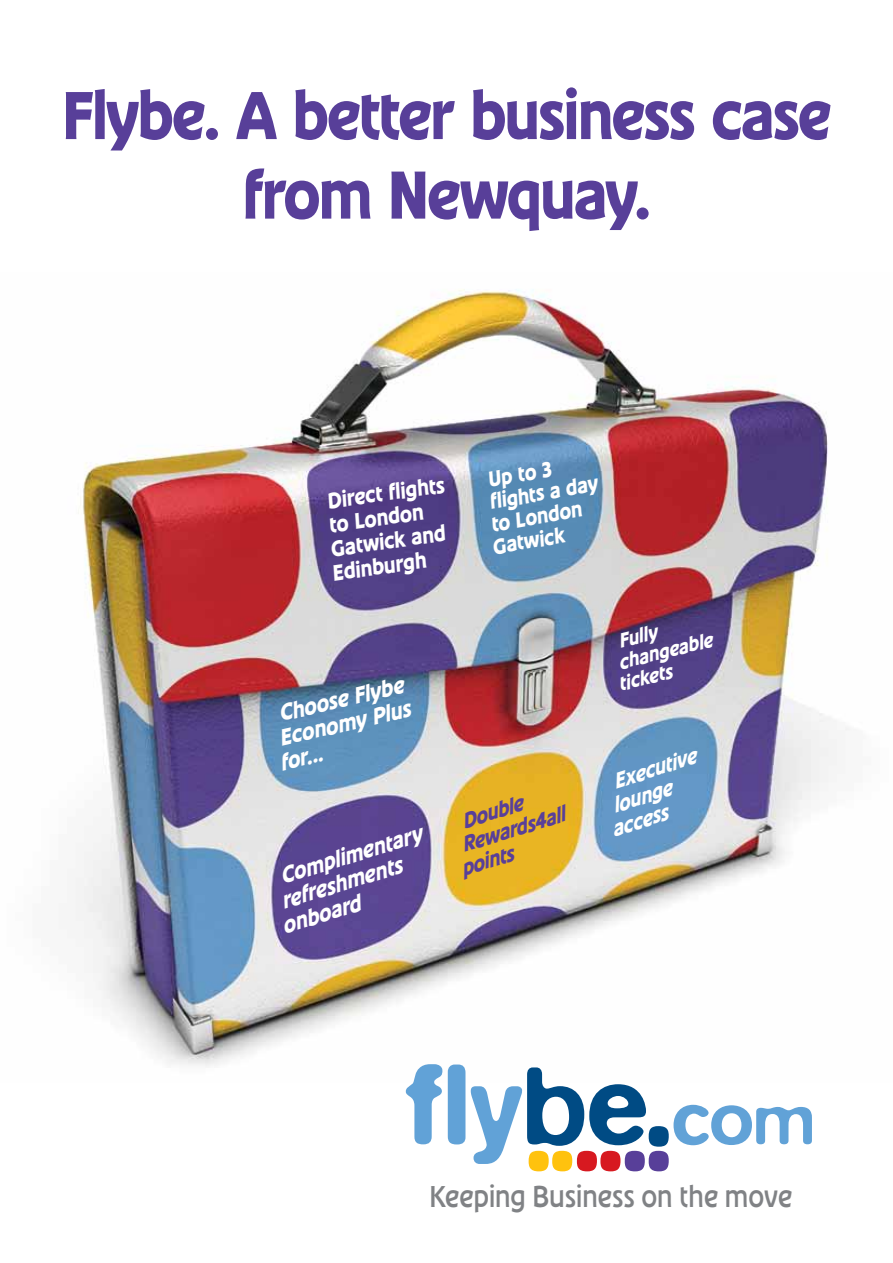
<style>
.page{position:relative;width:893px;height:1263px;background:#fff}
.page>*{position:absolute;margin:0;border:0;box-sizing:border-box;transform-origin:0 0}
.t1{font:70.5px/79.5px "Conference FL";letter-spacing:-.03em;color:#583f99;text-align:center}
.t2{font:300 31.35px "Conference FL";color:#808285}
.t3{font:italic 24px/24px "Conference FL";color:#fff}
.t4{font:23.25px/24px "Conference FL";color:#fff}
.t5{font:22.5px/22.5px "Conference FL";color:#fff}
.t6{font:italic 22.5px "Conference FL";color:#583f99}
.t7{font:italic 22.5px "Conference FL";color:#fff}
.t8{font:italic 21px/21px "Conference FL";color:#fff}
</style>
<div class="page">
<img style="left:75px;top:289px;width:775px;height:778px">
<svg style="left:673px;top:1105px;width:139px;height:40px"></svg>
<svg style="left:406px;top:1064px;width:240px;height:100px"></svg>
<div style="left:529px;top:1151px;width:20px;height:20px;background:#ffc20e;border-radius:50%"></div>
<div style="left:552px;top:1151px;width:20px;height:20px;background:#ffc20e;border-radius:50%"></div>
<div style="left:577px;top:1151px;width:20px;height:20px;background:#d71920;border-radius:50%"></div>
<div style="left:600px;top:1151px;width:20px;height:20px;background:#d71920;border-radius:50%"></div>
<div style="left:625px;top:1151px;width:20px;height:20px;background:#583f99;border-radius:50%"></div>
<div style="left:649px;top:1151px;width:20px;height:20px;background:#583f99;border-radius:50%"></div>
<div style="left:649px;top:1126px;width:20px;height:21px;background:#004b84;border-radius:50%"></div>
<h1 class="t1" style="left:62px;top:77px;width:771px">Flybe. A better business case from Newquay.</h1>
<p class="t4" style="left:321px;top:490px;width:124px;rotate:-8deg">Direct flights to London<br>Gatwick and<br>Edinburgh</p>
<p class="t3" style="left:267px;top:705px;width:141px;text-align:justify;text-indent:10px;rotate:-13deg">Choose Flybe Economy Plus for...</p>
<p class="t3" style="left:265px;top:869px;width:161px;text-indent:13px;rotate:-17deg">Complimentary refreshments onboard</p>
<p class="t5" style="left:479px;top:470px;width:116px;text-indent:7px;rotate:-10deg">Up to 3 flights a day to London<br>Gatwick</p>
<p class="t6" style="left:458px;top:810px;width:64px;rotate:-17deg">Double</p>
<p class="t6" style="left:458px;top:833px;width:109px;rotate:-17deg">Rewards4all</p>
<p class="t6" style="left:458px;top:857px;width:55px;rotate:-17deg">points</p>
<p class="t8" style="left:606px;top:634px;width:103px;text-indent:10px;rotate:-14deg">Fully changeable tickets</p>
<p class="t7" style="left:609px;top:770px;width:87px;rotate:-18deg">Executive</p>
<p class="t7" style="left:609px;top:794px;width:63px;rotate:-18deg">lounge</p>
<p class="t7" style="left:608px;top:818px;width:60px;rotate:-18deg">access</p>
<h2 class="t2" style="left:430px;top:1179px;width:364px">Keeping Business on the move</h2>
</div>
